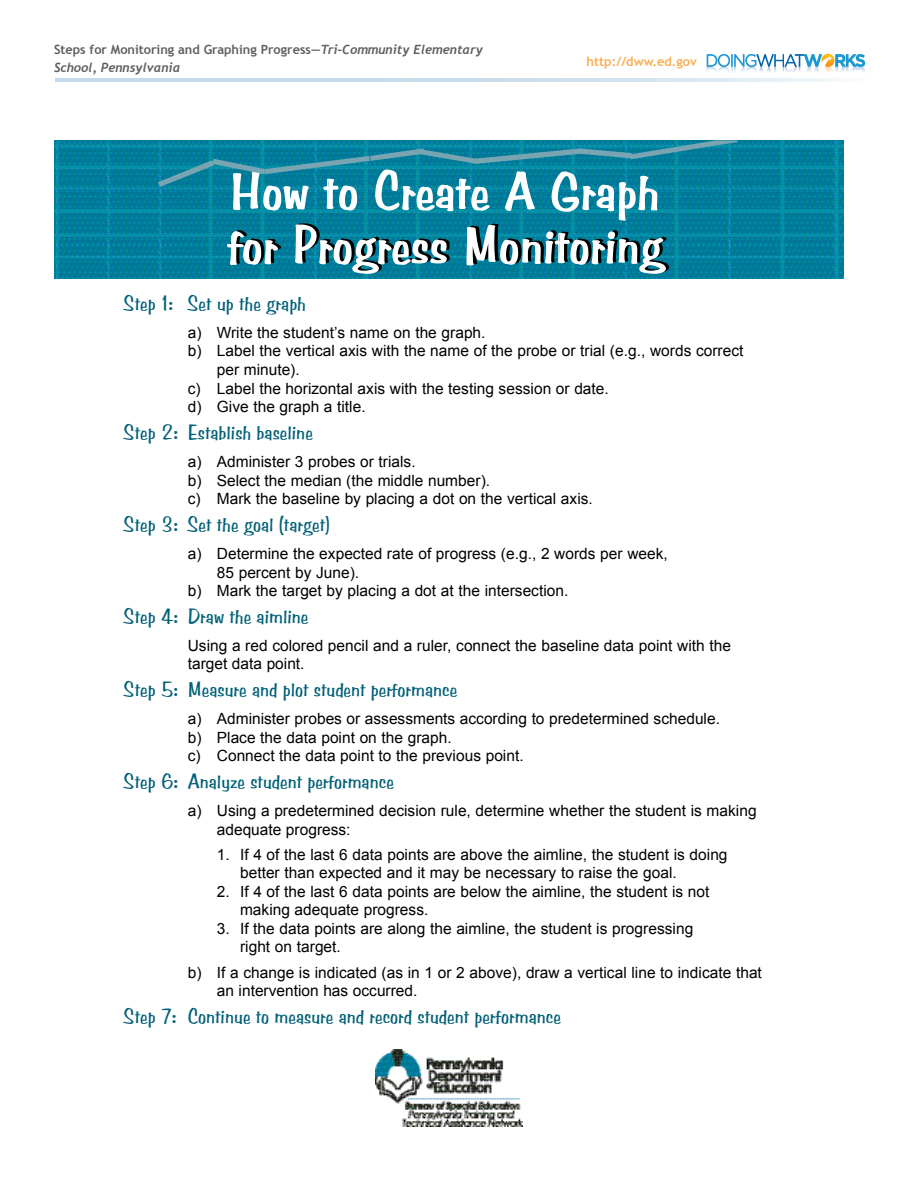
<style>
.page{position:relative;width:918px;height:1188px;background:#fff}
.page>*{position:absolute;margin:0;border:0;box-sizing:border-box;transform-origin:0 0}
.t1{font:51.6px/54.2px "Benguiat Frisky";letter-spacing:.015em;color:#fff}
.t2{font:20.7px "Benguiat Frisky";color:#006077}
.t3{font:15.45px/18.6px "Arial";color:#000}
.t4{font:700 12.75px "Trebuchet MS";color:#5f5f62}
.t5{font:italic 700 12.75px "Trebuchet";color:#5f5f62}
.t6{font:700 12.75px "Trebuchet MS";color:#fbad50}
.s1{font-family:"Trebuchet";font-style:italic}
</style>
<div class="page">
<svg style="left:56px;top:78px;width:780px;height:3px;background:#cde0ee"></svg>
<img style="left:706px;top:53px;width:159px;height:19px">
<img style="left:54px;top:181px;width:789px;height:64px">
<img style="left:54px;top:140px;width:789px;height:41px">
<img style="left:54px;top:245px;width:789px;height:34px">
<svg style="left:158px;top:140px;width:580px;height:139px;background:#14849d"></svg>
<img style="left:375px;top:1049px;width:147px;height:77px">
<p class="t4" style="left:54px;top:42px;width:431px">Steps for Monitoring and Graphing Progress—<span class="s1">Tri-Community Elementary</span></p>
<p class="t5" style="left:54px;top:60px;width:128px">School, Pennsylvania</p>
<p class="t6" style="left:587px;top:54px;width:112px">http://dww.ed.gov</p>
<p class="t1" style="left:228px;top:166px;width:437px">How to Create A Graph for Progress Monitoring</p>
<p class="t2" style="left:124px;top:294px;width:184px">Step 1: Set up the graph</p>
<p class="t3" style="left:188px;top:323px;width:299px">a) Write the student’s name on the graph.</p>
<p class="t3" style="left:188px;top:342px;width:557px">b) Label the vertical axis with the name of the probe or trial (e.g., words correct</p>
<p class="t3" style="left:217px;top:361px;width:84px">per minute).</p>
<p class="t3" style="left:188px;top:379px;width:423px">c) Label the horizontal axis with the testing session or date.</p>
<p class="t3" style="left:188px;top:398px;width:179px">d) Give the graph a title.</p>
<p class="t2" style="left:124px;top:422px;width:190px">Step 2: Establish baseline</p>
<p class="t3" style="left:188px;top:452px;width:407px">a) Administer 3 probes or trials.<br>b) Select the median (the middle number).<br>c) Mark the baseline by placing a dot on the vertical axis.</p>
<p class="t2" style="left:124px;top:514px;width:208px">Step 3: Set the goal (target)</p>
<p class="t3" style="left:188px;top:544px;width:482px">a) Determine the expected rate of progress (e.g., 2 words per week,</p>
<p class="t3" style="left:217px;top:563px;width:144px">85 percent by June).</p>
<p class="t3" style="left:188px;top:582px;width:382px">b) Mark the target by placing a dot at the intersection.</p>
<p class="t2" style="left:124px;top:606px;width:186px">Step 4: Draw the aimline</p>
<p class="t3" style="left:188px;top:636px;width:545px">Using a red colored pencil and a ruler, connect the baseline data point with the target data point.</p>
<p class="t2" style="left:124px;top:680px;width:335px">Step 5: Measure and plot student performance</p>
<p class="t3" style="left:188px;top:709px;width:534px">a) Administer probes or assessments according to predetermined schedule. b) Place the data point on the graph.<br>c) Connect the data point to the previous point.</p>
<p class="t2" style="left:124px;top:772px;width:272px">Step 6: Analyze student performance</p>
<p class="t3" style="left:217px;top:801px;width:541px;text-indent:-29px">a) Using a predetermined decision rule, determine whether the student is making adequate progress:</p>
<p class="t3" style="left:240px;top:845px;width:489px;text-indent:-23px">1. If 4 of the last 6 data points are above the aimline, the student is doing better than expected and it may be necessary to raise the goal.</p>
<p class="t3" style="left:240px;top:882px;width:471px;text-indent:-23px">2. If 4 of the last 6 data points are below the aimline, the student is not making adequate progress.</p>
<p class="t3" style="left:240px;top:919px;width:455px;text-indent:-23px">3. If the data points are along the aimline, the student is progressing right on target.</p>
<p class="t3" style="left:217px;top:963px;width:547px;text-indent:-29px">b) If a change is indicated (as in 1 or 2 above), draw a vertical line to indicate that an intervention has occurred.</p>
<p class="t2" style="left:124px;top:1007px;width:439px">Step 7: Continue to measure and record student performance</p>
</div>
